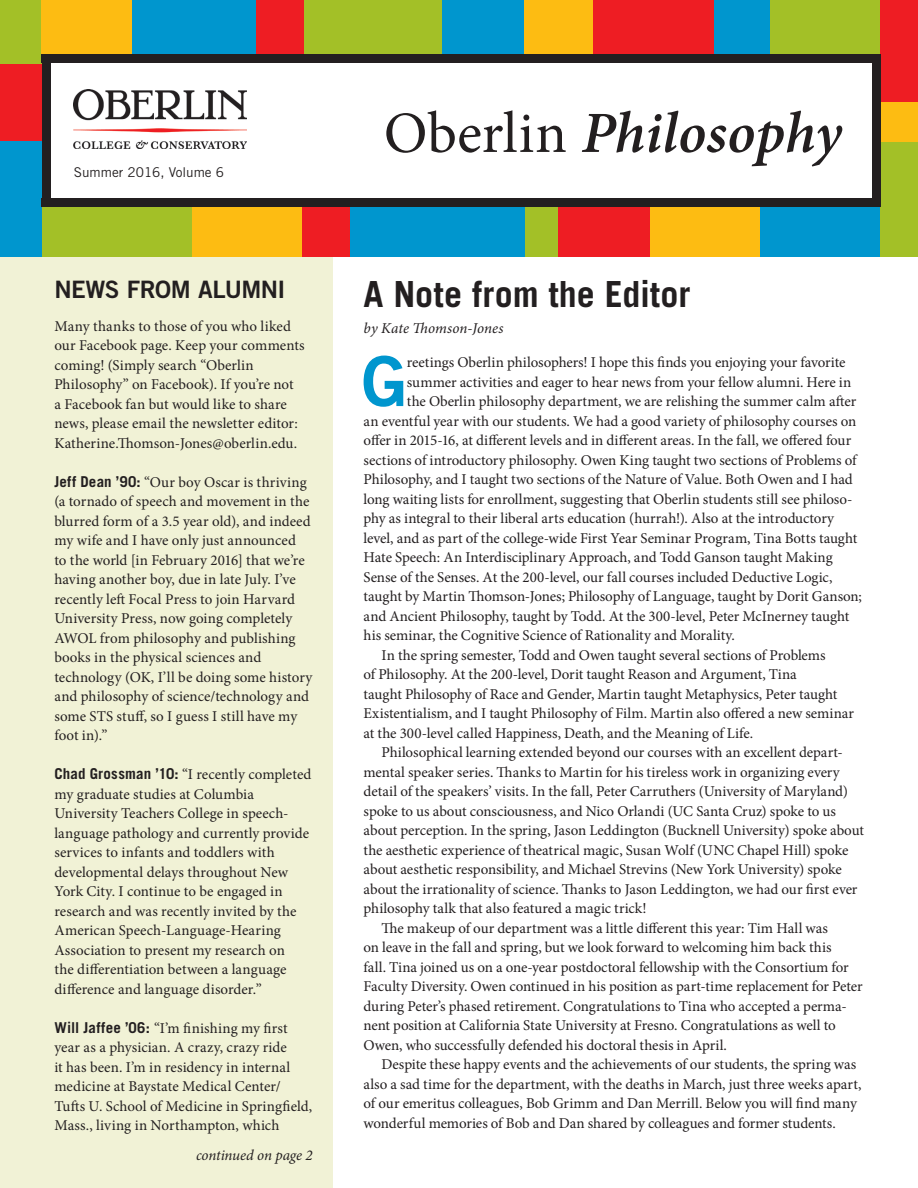
<style>
.page{position:relative;width:918px;height:1188px;background:#fff}
.page>*{position:absolute;margin:0;border:0;box-sizing:border-box;transform-origin:0 0}
.t1{font:69px "Trade Gothic LT Std Bd 2";color:#0096ce}
.t2{font:italic 600 58.5px "Minion Pro";color:#231f20}
.t3{font:700 36px "Trade Gothic LT Std";letter-spacing:.005em;color:#231f20}
.t4{font:24px "Trade Gothic LT Std Bd 2";letter-spacing:-.025em;color:#231f20}
.t5{font:15px/19.5px "Minion Pro";color:#231f20}
.t6{font:italic 15px "Minion Pro";color:#231f20}
.t7{font:13.5px "Trade Gothic LT Std";color:#231f20}
.s1{font-weight:400;font-style:normal}
.s2{font-family:"Trade Gothic LT Std";font-weight:700}
</style>
<div class="page">
<div style="left:0;top:253px;width:333px;height:935px;background:#f1f2d6"></div>
<div style="left:0;top:62px;width:42px;height:86px;background:#ee1d23"></div>
<div style="left:42px;top:204px;width:150px;height:53px;background:#a3c027"></div>
<div style="left:192px;top:206px;width:111px;height:51px;background:#fdbc12"></div>
<div style="left:302px;top:204px;width:48px;height:53px;background:#ee1d23"></div>
<div style="left:0;top:141px;width:42px;height:116px;background:#0096ce"></div>
<div style="left:650px;top:206px;width:111px;height:51px;background:#fdbc12"></div>
<div style="left:525px;top:206px;width:34px;height:51px;background:#a3c027"></div>
<div style="left:350px;top:206px;width:175px;height:51px;background:#0096ce"></div>
<div style="left:559px;top:204px;width:91px;height:53px;background:#ee1d23"></div>
<div style="left:761px;top:206px;width:122px;height:51px;background:#0096ce"></div>
<div style="left:881px;top:141px;width:37px;height:116px;background:#a3c027"></div>
<div style="left:881px;top:99px;width:37px;height:42px;background:#fdbc12"></div>
<div style="left:303px;top:0;width:139px;height:63px;background:#a3c027"></div>
<div style="left:255px;top:0;width:48px;height:63px;background:#ee1d23"></div>
<div style="left:129px;top:0;width:127px;height:62px;background:#0096ce"></div>
<div style="left:0;top:0;width:43px;height:64px;background:#a3c027"></div>
<div style="left:41px;top:0;width:90px;height:62px;background:#fdbc12"></div>
<div style="left:442px;top:0;width:83px;height:62px;background:#0096ce"></div>
<div style="left:525px;top:0;width:68px;height:62px;background:#fdbc12"></div>
<div style="left:593px;top:0;width:121px;height:62px;background:#ee1d23"></div>
<div style="left:714px;top:0;width:56px;height:62px;background:#0096ce"></div>
<div style="left:770px;top:0;width:111px;height:63px;background:#a3c027"></div>
<div style="left:881px;top:0;width:37px;height:101px;background:#ee1d23"></div>
<div style="left:42px;top:54px;width:839px;height:9px;background:#231f20"></div>
<div style="left:872px;top:58px;width:9px;height:142px;background:#231f20"></div>
<div style="left:42px;top:198px;width:839px;height:9px;background:#231f20"></div>
<div style="left:42px;top:62px;width:9px;height:138px;background:#231f20"></div>
<img style="left:74px;top:89px;width:172px;height:60px">
<p class="t7" style="left:74px;top:164px;width:152px">Summer 2016, Volume 6</p>
<p class="t4" style="left:54px;top:275px;width:233px">NEWS FROM ALUMNI</p>
<p class="t2" style="left:384px;top:92px;width:459px"><span class="s1">Oberlin</span> Philosophy</p>
<p class="t3" style="left:364px;top:272px;width:328px">A Note from the Editor</p>
<p class="t5" style="left:54px;top:316px;width:238px">Many thanks to those of you who liked</p>
<p class="t6" style="left:364px;top:318px;width:141px">by Kate Thomson-Jones</p>
<p class="t5" style="left:54px;top:336px;width:252px">our Facebook page. Keep your comments coming! (Simply search “Oberlin Philosophy” on Facebook). If you’re not<br>a Facebook fan but would like to share news, please email the newsletter editor:<br>Katherine.Thomson-Jones@oberlin.edu.</p>
<p class="t5" style="left:54px;top:472px;width:260px"><span class="s2">Jeff Dean ’90:</span> “Our boy Oscar is thriving (a tornado of speech and movement in the blurred form of a 3.5 year old), and indeed my wife and I have only just announced<br>to the world [in February 2016] that we’re having another boy, due in late July. I’ve recently left Focal Press to join Harvard University Press, now going completely AWOL from philosophy and publishing books in the physical sciences and technology (OK, I’ll be doing some history and philosophy of science/technology and some STS stuff, so I guess I still have my foot in).”</p>
<p class="t5" style="left:54px;top:765px;width:259px"><span class="s2">Chad Grossman ’10:</span> “I recently completed my graduate studies at Columbia University Teachers College in speech&shy;language pathology and currently provide services to infants and toddlers with developmental delays throughout New York City. I continue to be engaged in research and was recently invited by the American Speech-Language-Hearing Association to present my research on<br>the differentiation between a language difference and language disorder.”</p>
<p class="t5" style="left:54px;top:1018px;width:260px"><span class="s2">Will Jaffee ’06:</span> “I’m finishing my first year as a physician. A crazy, crazy ride<br>it has been. I’m in residency in internal medicine at Baystate Medical Center/ Tufts U. School of Medicine in Springfield, Mass., living in Northampton, which</p>
<p class="t1" style="left:362px;top:339px;width:48px">G</p>
<p class="t5" style="left:407px;top:353px;width:440px">reetings Oberlin philosophers! I hope this finds you enjoying your favorite</p>
<p class="t5" style="left:407px;top:372px;width:446px">summer activities and eager to hear news from your fellow alumni. Here in</p>
<p class="t5" style="left:407px;top:392px;width:451px">the Oberlin philosophy department, we are relishing the summer calm after</p>
<p class="t5" style="left:364px;top:411px;width:494px">an eventful year with our students. We had a good variety of philosophy courses on</p>
<p class="t5" style="left:364px;top:431px;width:489px">offer in 2015-16, at different levels and in different areas. In the fall, we offered four</p>
<p class="t5" style="left:364px;top:450px;width:494px">sections of introductory philosophy. Owen King taught two sections of Problems of</p>
<p class="t5" style="left:364px;top:470px;width:491px">Philosophy, and I taught two sections of the Nature of Value. Both Owen and I had</p>
<p class="t5" style="left:364px;top:489px;width:490px">long waiting lists for enrollment, suggesting that Oberlin students still see philoso-</p>
<p class="t5" style="left:364px;top:509px;width:472px">phy as integral to their liberal arts education (hurrah!). Also at the introductory</p>
<p class="t5" style="left:364px;top:528px;width:495px">level, and as part of the college-wide First Year Seminar Program, Tina Botts taught</p>
<p class="t5" style="left:364px;top:548px;width:471px">Hate Speech: An Interdisciplinary Approach, and Todd Ganson taught Making</p>
<p class="t5" style="left:364px;top:567px;width:470px">Sense of the Senses. At the 200-level, our fall courses included Deductive Logic,</p>
<p class="t5" style="left:364px;top:587px;width:500px">taught by Martin Thomson-Jones; Philosophy of Language, taught by Dorit Ganson;</p>
<p class="t5" style="left:364px;top:606px;width:487px">and Ancient Philosophy, taught by Todd. At the 300-level, Peter McInerney taught</p>
<p class="t5" style="left:364px;top:626px;width:373px">his seminar, the Cognitive Science of Rationality and Morality.</p>
<p class="t5" style="left:364px;top:645px;width:492px;text-indent:18px">In the spring semester, Todd and Owen taught several sections of Problems<br>of Philosophy. At the 200-level, Dorit taught Reason and Argument, Tina<br>taught Philosophy of Race and Gender, Martin taught Metaphysics, Peter taught Existentialism, and I taught Philosophy of Film. Martin also offered a new seminar at the 300-level called Happiness, Death, and the Meaning of Life.</p>
<p class="t5" style="left:364px;top:743px;width:502px;text-indent:18px">Philosophical learning extended beyond our courses with an excellent depart&shy;mental speaker series. Thanks to Martin for his tireless work in organizing every detail of the speakers’ visits. In the fall, Peter Carruthers (University of Maryland) spoke to us about consciousness, and Nico Orlandi (UC Santa Cruz) spoke to us about perception. In the spring, Jason Leddington (Bucknell University) spoke about the aesthetic experience of theatrical magic, Susan Wolf (UNC Chapel Hill) spoke about aesthetic responsibility, and Michael Strevins (New York University) spoke about the irrationality of science. Thanks to Jason Leddington, we had our first ever philosophy talk that also featured a magic trick!</p>
<p class="t5" style="left:364px;top:918px;width:501px;text-indent:18px">The makeup of our department was a little different this year: Tim Hall was<br>on leave in the fall and spring, but we look forward to welcoming him back this<br>fall. Tina joined us on a one-year postdoctoral fellowship with the Consortium for Faculty Diversity. Owen continued in his position as part-time replacement for Peter during Peter’s phased retirement. Congratulations to Tina who accepted a perma&shy;nent position at California State University at Fresno. Congratulations as well to Owen, who successfully defended his doctoral thesis in April.</p>
<p class="t5" style="left:364px;top:1055px;width:499px;text-indent:18px">Despite these happy events and the achievements of our students, the spring was also a sad time for the department, with the deaths in March, just three weeks apart, of our emeritus colleagues, Bob Grimm and Dan Merrill. Below you will find many wonderful memories of Bob and Dan shared by colleagues and former students.</p>
<p class="t6" style="left:196px;top:1145px;width:118px">continued on page 2</p>
</div>
